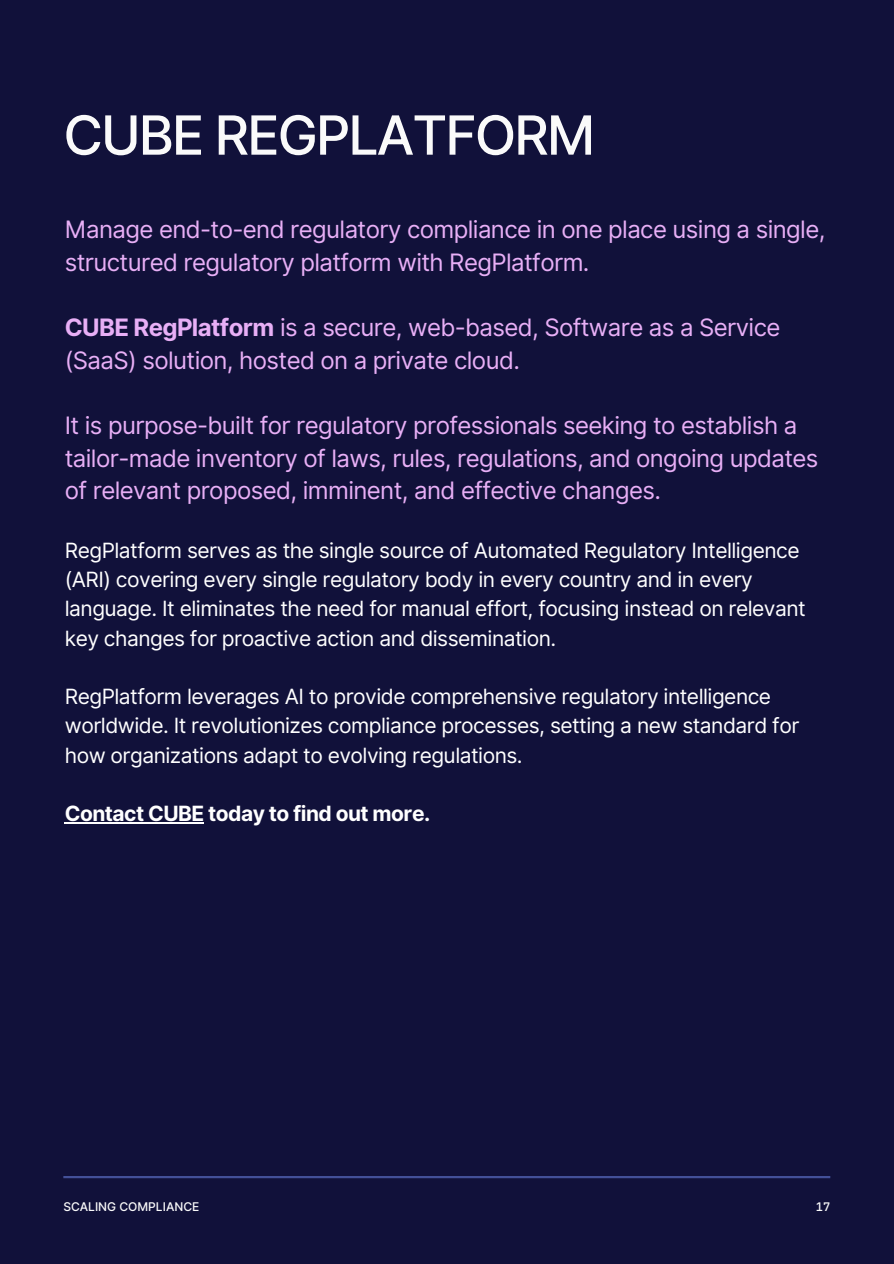
<style>
.page{position:relative;width:894px;height:1264px;background:#fff}
.page>*{position:absolute;margin:0;border:0;box-sizing:border-box;transform-origin:0 0}
.t1{font:500 54px "Inter";letter-spacing:-.04em;color:#fafafa}
.t2{font:24px/32.7px "Inter";letter-spacing:-.025em;color:#e8aff6}
.t3{font:21px/29.2px "Inter";letter-spacing:-.025em;color:#fff}
.t4{font:700 21px "Inter";letter-spacing:-.025em;color:#fff}
.t5{font:500 12px "Inter";color:#fafafa}
.t6{font:500 12px "Jet Brains Mono";color:#fafafa}
.s1{font-weight:700}
</style>
<div class="page">
<div style="left:0;top:0;width:893px;height:1263px;background:#11113a"></div>
<hr style="left:63px;top:1175px;width:767px;height:3px;background:#5566b8">
<hr style="left:65px;top:822px;width:139px;height:1px;background:#fff">
<h1 class="t1" style="left:63px;top:102px;width:533px">CUBE REGPLATFORM</h1>
<p class="t2" style="left:65px;top:213px;width:762px">Manage end-to-end regulatory compliance in one place using a single, structured regulatory platform with RegPlatform.</p>
<p class="t2" style="left:65px;top:311px;width:717px"><span class="s1">CUBE RegPlatform</span> is a secure, web-based, Software as a Service (SaaS) solution, hosted on a private cloud.</p>
<p class="t2" style="left:65px;top:409px;width:755px">It is purpose-built for regulatory professionals seeking to establish a tailor-made inventory of laws, rules, regulations, and ongoing updates of relevant proposed, imminent, and effective changes.</p>
<p class="t3" style="left:65px;top:535px;width:742px">RegPlatform serves as the single source of Automated Regulatory Intelligence (ARI) covering every single regulatory body in every country and in every language. It eliminates the need for manual effort, focusing instead on relevant key changes for proactive action and dissemination.</p>
<p class="t3" style="left:65px;top:681px;width:736px">RegPlatform leverages AI to provide comprehensive regulatory intelligence worldwide. It revolutionizes compliance processes, setting a new standard for how organizations adapt to evolving regulations.</p>
<p class="t4" style="left:65px;top:801px;width:367px">Contact CUBE today to find out more.</p>
<p class="t5" style="left:63px;top:1199px;width:137px">SCALING COMPLIANCE</p>
<p class="t6" style="left:815px;top:1198px;width:16px">17</p>
</div>
